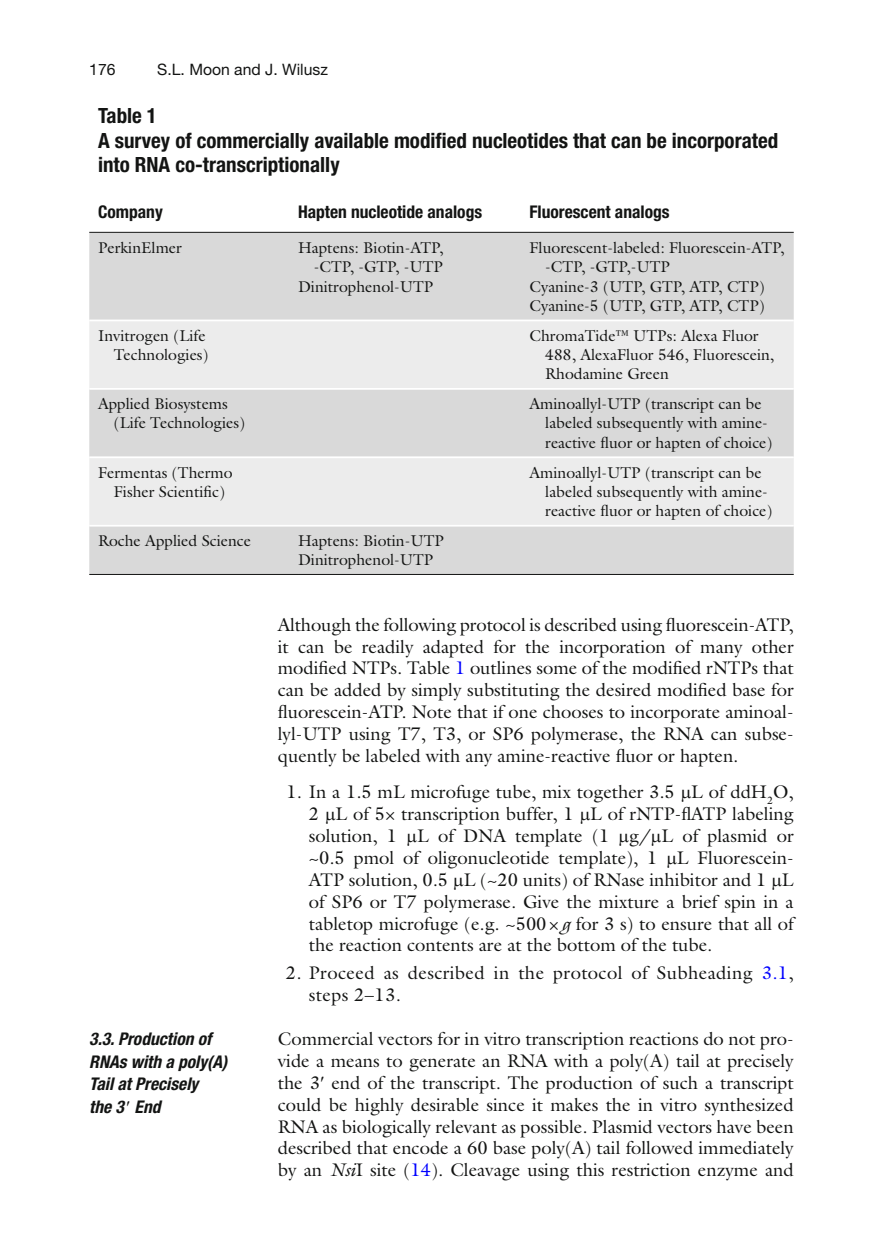
<style>
.page{position:relative;width:883px;height:1260px;background:#fff}
.page>*{position:absolute;margin:0;border:0;box-sizing:border-box;transform-origin:0 0}
.t1{font:700 condensed 21px/24.5px "Helvetica Neue";color:#131413}
.t2{font:18.38px/21.9px "Galliard";color:#131413;text-align:justify}
.t3{font:18.38px/21.9px "Galliard";letter-spacing:.02em;color:#131413}
.t4{font:italic 700 condensed 17.5px/22.8px "Helvetica Neue";color:#131413}
.t5{font:700 condensed 17.5px "Helvetica Neue";color:#131413}
.t6{font:15.75px/19.2px "Galliard";color:#131413}
.t7{font:15.75px "Helvetica Neue";color:#131413}
.s1{color:#00f}
.s2{font-style:italic}
</style>
<div class="page">
<div style="left:89px;top:233px;width:705px;height:341px;background:#d9d9d9"></div>
<svg style="left:89px;top:321px;width:705px;height:204px;background:#e5e5e5"></svg>
<hr style="left:298px;top:574px;width:496px;height:1px;background:#131413">
<hr style="left:89px;top:574px;width:209px;height:1px;background:#131413">
<hr style="left:89px;top:320px;width:705px;height:1px;background:#fff">
<hr style="left:89px;top:388px;width:705px;height:2px;background:#fff">
<hr style="left:89px;top:456px;width:705px;height:2px;background:#fff">
<hr style="left:89px;top:525px;width:705px;height:2px;background:#fff">
<hr style="left:89px;top:232px;width:705px;height:1px;background:#131413">
<p class="t7" style="left:89px;top:64px;width:28px">176</p>
<p class="t7" style="left:157px;top:64px;width:172px">S.L. Moon and J. Wilusz</p>
<p class="t1" style="left:98px;top:105px;width:682px">Table 1<br>A survey of commercially available modi fi ed nucleotides that can be incorporated into RNA co-transcriptionally</p>
<p class="t5" style="left:98px;top:205px;width:66px">Company</p>
<p class="t5" style="left:298px;top:205px;width:186px">Hapten nucleotide analogs</p>
<p class="t5" style="left:529px;top:205px;width:142px">Fluorescent analogs</p>
<p class="t6" style="left:98px;top:240px;width:85px">PerkinElmer</p>
<p class="t6" style="left:298px;top:240px;width:147px">Haptens: Biotin-ATP,</p>
<p class="t6" style="left:314px;top:259px;width:131px">-CTP, -GTP, -UTP</p>
<p class="t6" style="left:298px;top:278px;width:137px">Dinitrophenol-UTP</p>
<p class="t6" style="left:529px;top:240px;width:257px">Fluorescent-labeled: Fluorescein-ATP,</p>
<p class="t6" style="left:545px;top:259px;width:126px">-CTP, -GTP,-UTP</p>
<p class="t6" style="left:529px;top:278px;width:237px">Cyanine-3 (UTP, GTP, ATP, CTP)</p>
<p class="t6" style="left:529px;top:297px;width:237px">Cyanine-5 (UTP, GTP, ATP, CTP)</p>
<p class="t6" style="left:98px;top:327px;width:112px;text-align:right">Invitrogen (Life<br>Technologies)</p>
<p class="t6" style="left:545px;top:327px;width:231px;text-indent:-16px">ChromaTide™ UTPs: Alexa Fluor<br>488, AlexaFluor 546, Fluorescein,<br>Rhodamine Green</p>
<p class="t6" style="left:114px;top:396px;width:133px;text-indent:-16px">Applied Biosystems (Life Technologies)</p>
<p class="t6" style="left:545px;top:396px;width:229px;text-indent:-16px">Aminoallyl-UTP (transcript can be labeled subsequently with amine&shy;reactive fl uor or hapten of choice)</p>
<p class="t6" style="left:98px;top:464px;width:136px;text-align:center">Fermentas (Thermo<br>Fisher Scienti fi c)</p>
<p class="t6" style="left:545px;top:464px;width:229px;text-indent:-16px">Aminoallyl-UTP (transcript can be labeled subsequently with amine&shy;reactive fl uor or hapten of choice)</p>
<p class="t6" style="left:98px;top:533px;width:155px">Roche Applied Science</p>
<p class="t6" style="left:298px;top:533px;width:147px">Haptens: Biotin-UTP<br>Dinitrophenol-UTP</p>
<p class="t4" style="left:89px;top:1029px;width:139px">3.3. Production of<br>RNAs with a poly(A)<br>Tail at Precisely<br>the 3 End</p>
<p class="t2" style="left:278px;top:615px;width:517px">Although the following protocol is described using fl uorescein-ATP, it can be readily adapted for the incorporation of many other modi fi ed NTPs. Table <span class="s1">1</span> outlines some of the modi fi ed rNTPs that can be added by simply substituting the desired modi fi ed base for fl uorescein-ATP. Note that if one chooses to incorporate aminoal&shy;lyl-UTP using T7, T3, or SP6 polymerase, the RNA can subse&shy;quently be labeled with any amine-reactive fl uor or hapten.</p>
<p class="t2" style="left:309px;top:783px;width:486px;text-indent:-22px">1. In a 1.5 mL microfuge tube, mix together 3.5 L of ddH <sub>2</sub>O, 2 L of 5× transcription buffer, 1 L of rNTP- fl ATP labeling solution, 1 L of DNA template (1 g/ L of plasmid or ~0.5 pmol of oligonucleotide template), 1 L Fluorescein-ATP solution, 0.5 L (~20 units) of RNase inhibitor and 1 L of SP6 or T7 polymerase. Give the mixture a brief spin in a tabletop microfuge (e.g. ~500 × <span class="s2">g</span> for 3 s) to ensure that all of the reaction contents are at the bottom of the tube.</p>
<p class="t3" style="left:309px;top:964px;width:486px;text-indent:-23px">2. Proceed as described in the protocol of Subheading <span class="s1">3.1</span>, steps 2– 13 .</p>
<p class="t2" style="left:278px;top:1030px;width:517px">Commercial vectors for in vitro transcription reactions do not pro&shy;vide a means to generate an RNA with a poly(A) tail at precisely the 3 end of the transcript. The production of such a transcript could be highly desirable since it makes the in vitro synthesized RNA as biologically relevant as possible. Plasmid vectors have been described that encode a 60 base poly(A) tail followed immediately by an <span class="s2">Nsi</span>I site ( <span class="s1">14</span>) . Cleavage using this restriction enzyme and</p>
</div>
